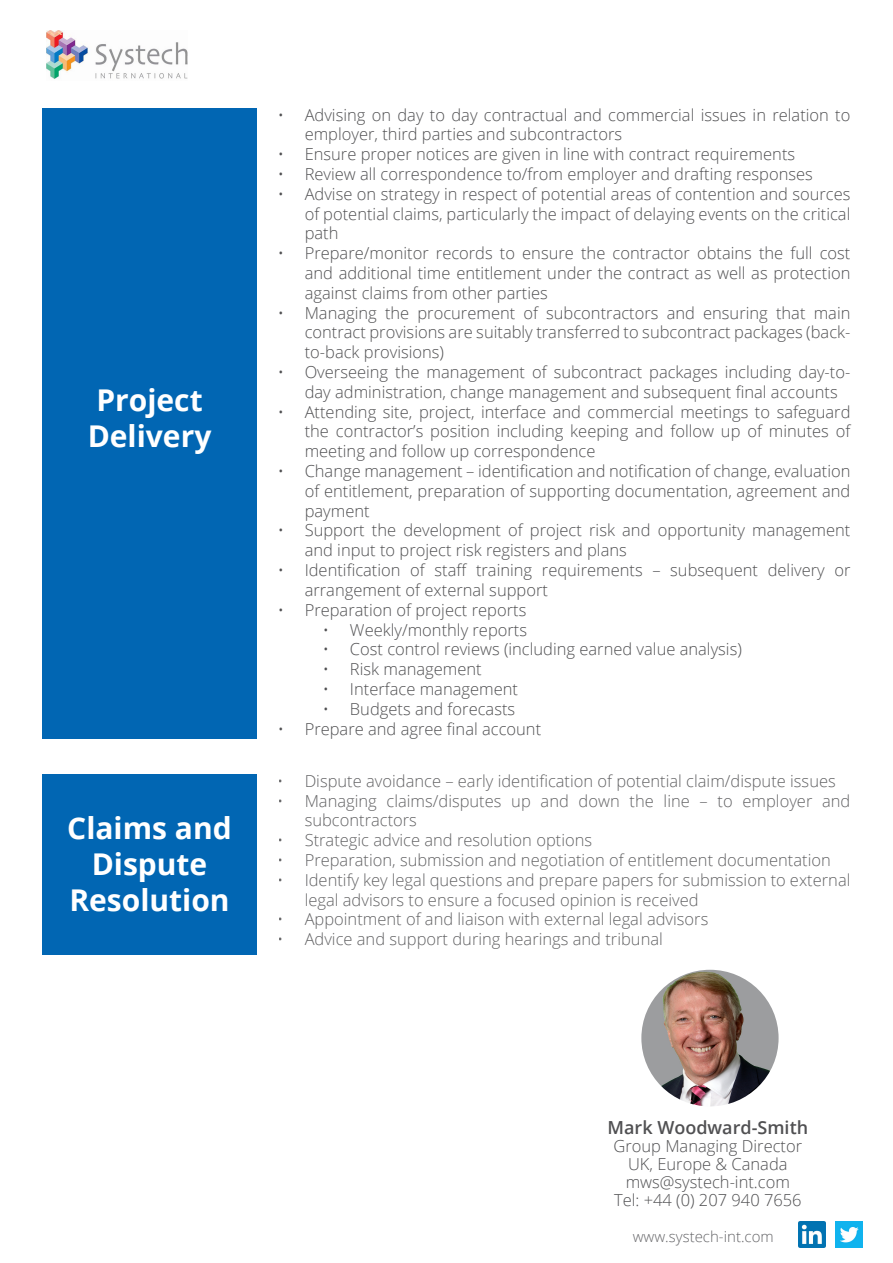
<style>
.page{position:relative;width:893px;height:1263px;background:#fff}
.page>*{position:absolute;margin:0;border:0;box-sizing:border-box;transform-origin:0 0}
.t1{font:700 30px/36px "Open Sans";color:#fff;text-align:center}
.Body{font:600 18px "Open Sans";color:#505052}
.Body-2{font:300 16.5px/19.8px "Open Sans";color:#505052}
.t2{font:300 15px "Open Sans";color:#67676a}
</style>
<div class="page">
<div style="left:43px;top:774px;width:214px;height:180px;background:#0166b3"></div>
<img style="left:798px;top:1222px;width:27px;height:26px">
<img style="left:836px;top:1221px;width:27px;height:26px">
<div style="left:43px;top:108px;width:214px;height:630px;background:#0166b3"></div>
<img style="left:47px;top:32px;width:141px;height:47px">
<svg style="left:46px;top:30px;width:17px;height:7px"></svg>
<img style="left:641px;top:970px;width:138px;height:136px;border-radius:68px">
<p class="t1" style="left:88px;top:381px;width:125px;text-align:left">Project<br>Delivery</p>
<p class="t1" style="left:67px;top:809px;width:166px">Claims and<br>Dispute<br>Resolution</p>
<p class="Body-2" style="left:305px;top:104px;width:547px;text-indent:-27px">• Advising on day to day contractual and commercial issues in relation to employer, third parties and subcontractors</p>
<p class="Body-2" style="left:278px;top:144px;width:519px">• Ensure proper notices are given in line with contract requirements</p>
<p class="Body-2" style="left:278px;top:164px;width:537px">• Review all correspondence to/from employer and drafting responses</p>
<p class="Body-2" style="left:305px;top:183px;width:547px;text-align:justify;text-indent:-27px">• Advise on strategy in respect of potential areas of contention and sources of potential claims, particularly the impact of delaying events on the critical path</p>
<p class="Body-2" style="left:305px;top:243px;width:547px;text-align:justify;text-indent:-27px">• Prepare/monitor records to ensure the contractor obtains the full cost and additional time entitlement under the contract as well as protection against claims from other parties</p>
<p class="Body-2" style="left:305px;top:302px;width:547px;text-align:justify;text-indent:-27px">• Managing the procurement of subcontractors and ensuring that main contract provisions are suitably transferred to subcontract packages (back&shy;to-back provisions)</p>
<p class="Body-2" style="left:305px;top:362px;width:547px;text-indent:-27px">• Overseeing the management of subcontract packages including day-to&shy;day administration, change management and subsequent final accounts</p>
<p class="Body-2" style="left:305px;top:401px;width:547px;text-align:justify;text-indent:-27px">• Attending site, project, interface and commercial meetings to safeguard the contractor’s position including keeping and follow up of minutes of meeting and follow up correspondence</p>
<p class="Body-2" style="left:305px;top:461px;width:547px;text-align:justify;text-indent:-27px">• Change management – identification and notification of change, evaluation of entitlement, preparation of supporting documentation, agreement and payment</p>
<p class="Body-2" style="left:305px;top:520px;width:547px;text-indent:-27px">• Support the development of project risk and opportunity management and input to project risk registers and plans</p>
<p class="Body-2" style="left:305px;top:560px;width:547px;text-indent:-27px">• Identification of staff training requirements – subsequent delivery or arrangement of external support</p>
<p class="Body-2" style="left:278px;top:599px;width:250px">• Preparation of project reports</p>
<p class="Body-2" style="left:323px;top:619px;width:206px">• Weekly/monthly reports</p>
<p class="Body-2" style="left:323px;top:639px;width:420px">• Cost control reviews (including earned value analysis)</p>
<p class="Body-2" style="left:323px;top:659px;width:160px">• Risk management</p>
<p class="Body-2" style="left:323px;top:678px;width:197px">• Interface management</p>
<p class="Body-2" style="left:323px;top:698px;width:194px">• Budgets and forecasts</p>
<p class="Body-2" style="left:278px;top:718px;width:265px">• Prepare and agree final account</p>
<p class="Body-2" style="left:278px;top:770px;width:560px">• Dispute avoidance – early identification of potential claim/dispute issues</p>
<p class="Body-2" style="left:305px;top:790px;width:547px;text-indent:-27px">• Managing claims/disputes up and down the line – to employer and subcontractors</p>
<p class="Body-2" style="left:278px;top:830px;width:316px">• Strategic advice and resolution options</p>
<p class="Body-2" style="left:278px;top:850px;width:555px">• Preparation, submission and negotiation of entitlement documentation</p>
<p class="Body-2" style="left:305px;top:869px;width:547px;text-indent:-27px">• Identify key legal questions and prepare papers for submission to external legal advisors to ensure a focused opinion is received</p>
<p class="Body-2" style="left:278px;top:909px;width:432px">• Appointment of and liaison with external legal advisors</p>
<p class="Body-2" style="left:278px;top:929px;width:387px">• Advice and support during hearings and tribunal</p>
<p class="Body" style="left:608px;top:1115px;width:202px">Mark Woodward-Smith</p>
<p class="Body-2" style="left:613px;top:1136px;width:190px">Group Managing Director</p>
<p class="Body-2" style="left:628px;top:1154px;width:161px">UK, Europe &amp; Canada</p>
<p class="Body-2" style="left:626px;top:1172px;width:166px">mws@systech-int.com</p>
<p class="Body-2" style="left:614px;top:1190px;width:189px">Tel: +44 (0) 207 940 7656</p>
<p class="t2" style="left:633px;top:1226px;width:143px">www.systech-int.com</p>
</div>
